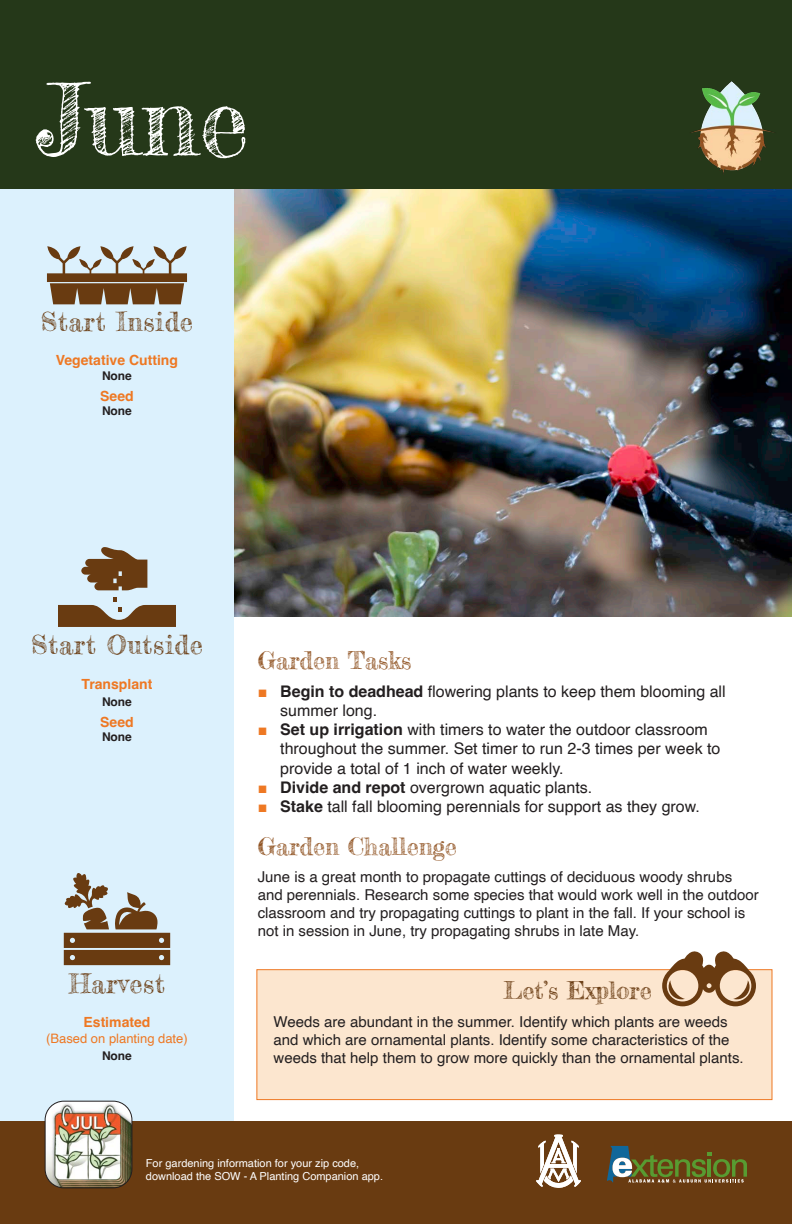
<style>
.page{position:relative;width:792px;height:1224px;background:#fff}
.page>*{position:absolute;margin:0;border:0;box-sizing:border-box;transform-origin:0 0}
.Month{font:100px "Frederickathe Greatest";color:#fff}
.t1{font:26px "Frederickathe Greatest";letter-spacing:.03em;color:#693b11}
.Heading{font:24px "Frederickathe Greatest";color:#915423}
.Body{font:24px "Frederickathe Greatest";color:#693b11}
.t2{font:16px/19.2px "Helvetica";color:#231f20}
.Body-2{font:15px/18px "Helvetica";color:#231f20}
.sub_head_chart{font:700 14px "Helvetica";color:#ee7823}
.sub_head_chart-2{font:13px "Helvetica";color:#ee7823}
.seed_2{font:700 12px "Helvetica";color:#231f20}
.t3{font:11px/13.2px "Helvetica";color:#fff}
.s1{font-family:"Arial";color:#ee7823}
.s2{font-weight:700}
</style>
<div class="page">
<img style="left:234px;top:189px;width:558px;height:427px">
<div style="left:0;top:0;width:234px;height:1122px;background:#dcf1fd"></div>
<div style="left:0;top:0;width:792px;height:189px;background:#253819"></div>
<div style="left:0;top:1122px;width:792px;height:102px;background:#693b11"></div>
<svg style="left:607px;top:1146px;width:140px;height:37px"></svg>
<svg style="left:536px;top:1134px;width:45px;height:54px"></svg>
<img style="left:691px;top:81px;width:83px;height:93px">
<svg style="left:47px;top:246px;width:140px;height:58px"></svg>
<svg style="left:58px;top:597px;width:118px;height:30px"></svg>
<svg style="left:81px;top:547px;width:66px;height:43px"></svg>
<div style="left:256px;top:969px;width:516px;height:131px;background:#fce6cf;border:1px solid #ee7823"></div>
<svg style="left:662px;top:951px;width:94px;height:55px"></svg>
<svg style="left:63px;top:873px;width:107px;height:92px"></svg>
<img style="left:45px;top:1101px;width:87px;height:87px">
<div style="left:45px;top:1101px;width:87px;height:87px;border:1px solid #231f20;border-radius:19px"></div>
<p class="Month" style="left:36px;top:59px;width:214px">June</p>
<p class="t1" style="left:41px;top:305px;width:154px">Start Inside</p>
<p class="sub_head_chart" style="left:56px;top:352px;width:124px">Vegetative Cutting</p>
<p class="seed_2" style="left:102px;top:368px;width:31px">None</p>
<p class="sub_head_chart" style="left:100px;top:388px;width:35px">Seed</p>
<p class="seed_2" style="left:102px;top:404px;width:31px">None</p>
<p class="t1" style="left:31px;top:629px;width:173px">Start Outside</p>
<p class="sub_head_chart" style="left:82px;top:675px;width:72px">Transplant</p>
<p class="seed_2" style="left:102px;top:694px;width:31px">None</p>
<p class="sub_head_chart" style="left:100px;top:714px;width:35px">Seed</p>
<p class="seed_2" style="left:102px;top:730px;width:31px">None</p>
<p class="Heading" style="left:258px;top:645px;width:155px">Garden Tasks</p>
<p class="t2" style="left:280px;top:682px;width:447px;text-indent:-22px"><span class="s1">■</span> <span class="s2">Begin to deadhead</span> flowering plants to keep them blooming all summer long.</p>
<p class="t2" style="left:280px;top:720px;width:442px;text-indent:-22px"><span class="s1">■</span> <span class="s2">Set up irrigation</span> with timers to water the outdoor classroom throughout the summer. Set timer to run 2-3 times per week to provide a total of 1 inch of water weekly.</p>
<p class="t2" style="left:258px;top:778px;width:336px"><span class="s1">■</span> <span class="s2">Divide and repot</span> overgrown aquatic plants.</p>
<p class="t2" style="left:258px;top:797px;width:444px"><span class="s1">■</span> <span class="s2">Stake</span> tall fall blooming perennials for support as they grow.</p>
<p class="Heading" style="left:258px;top:832px;width:201px">Garden Challenge</p>
<p class="Body-2" style="left:258px;top:868px;width:503px">June is a great month to propagate cuttings of deciduous woody shrubs and perennials. Research some species that would work well in the outdoor classroom and try propagating cuttings to plant in the fall. If your school is not in session in June, try propagating shrubs in late May.</p>
<p class="t1" style="left:69px;top:967px;width:97px">Harvest</p>
<p class="Body" style="left:503px;top:976px;width:150px">Let’s Explore</p>
<p class="sub_head_chart" style="left:84px;top:1014px;width:68px">Estimated</p>
<p class="sub_head_chart-2" style="left:46px;top:1028px;width:143px">(Based on planting date)</p>
<p class="seed_2" style="left:102px;top:1048px;width:31px">None</p>
<p class="Body-2" style="left:274px;top:1013px;width:472px">Weeds are abundant in the summer. Identify which plants are weeds and which are ornamental plants. Identify some characteristics of the weeds that help them to grow more quickly than the ornamental plants.</p>
<p class="t3" style="left:146px;top:1157px;width:239px">For gardening information for your zip code, download the SOW - A Planting Companion app.</p>
</div>
